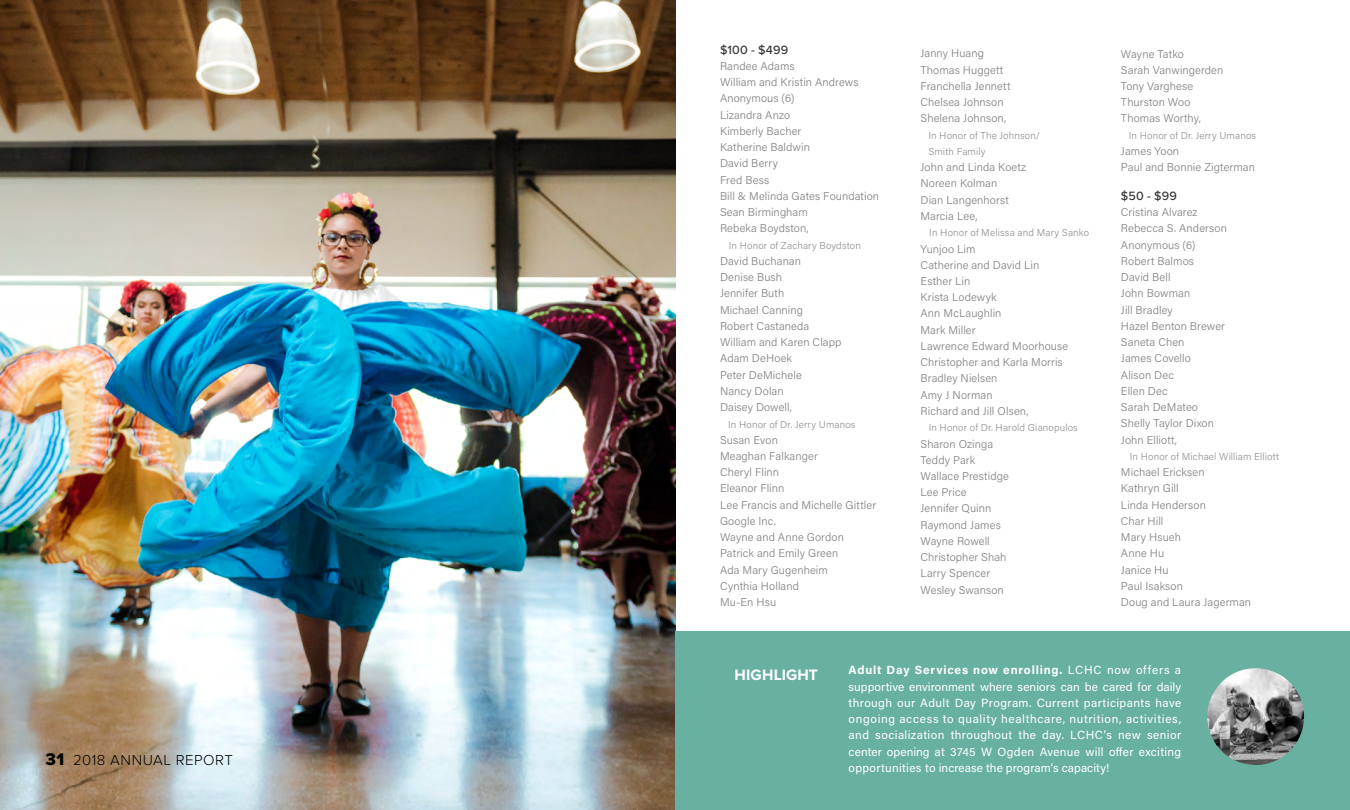
<style>
.page{position:relative;width:1350px;height:810px;background:#fff}
.page>*{position:absolute;margin:0;border:0;box-sizing:border-box;transform-origin:0 0}
.t1{font:17.5px "Proxima Nova Extrabld";color:#000}
.t2{font:700 15.62px "Proxima Nova";letter-spacing:.01em;color:#fff}
.t3{font:300 15px "Proxima Nova";letter-spacing:.035em;color:#000}
.t4{font:500 12.5px "Proxima Nova";letter-spacing:.015em;color:#363636}
.t5{font:11.88px/16.2px "Acumin Pro";letter-spacing:.01em;color:#fff;text-align:justify}
.t6{font:300 11.25px/16.2px "Acumin Pro";letter-spacing:.01em;color:#808285}
.t7{font:300 10px/16.2px "Acumin Pro";letter-spacing:.015em;color:#919396}
.s1{font-weight:700}
</style>
<div class="page">
<img style="left:0;top:0;width:676px;height:810px">
<div style="left:676px;top:631px;width:674px;height:179px;background:#68b0a0"></div>
<img style="left:1207px;top:668px;width:97px;height:97px;border-radius:48px">
<h1 class="t1" style="left:45px;top:746px;width:20px">31</h1>
<h3 class="t3" style="left:73px;top:749px;width:161px">2018 ANNUAL REPORT</h3>
<p class="t4" style="left:720px;top:40px;width:70px">$100 - $499</p>
<p class="t6" style="left:720px;top:58px;width:161px">Randee Adams<br>William and Kristin Andrews<br>Anonymous (6)<br>Lizandra Anzo<br>Kimberly Bacher<br>Katherine Baldwin<br>David Berry<br>Fred Bess<br>Bill &amp; Melinda Gates Foundation<br>Sean Birmingham<br>Rebeka Boydston,</p>
<p class="t7" style="left:729px;top:237px;width:134px">In Honor of Zachary Boydston</p>
<p class="t6" style="left:720px;top:253px;width:123px">David Buchanan<br>Denise Bush<br>Jennifer Buth<br>Michael Canning<br>Robert Castaneda<br>William and Karen Clapp<br>Adam DeHoek<br>Peter DeMichele<br>Nancy Dolan<br>Daisey Dowell,</p>
<p class="t7" style="left:728px;top:415px;width:129px">In Honor of Dr. Jerry Umanos</p>
<p class="t6" style="left:720px;top:431px;width:158px">Susan Evon<br>Meaghan Falkanger<br>Cheryl Flinn<br>Eleanor Flinn<br>Lee Francis and Michelle Gittler<br>Google Inc.<br>Wayne and Anne Gordon<br>Patrick and Emily Green<br>Ada Mary Gugenheim<br>Cynthia Holland<br>Mu-En Hsu</p>
<p class="t6" style="left:920px;top:45px;width:92px">Janny Huang<br>Thomas Huggett<br>Franchella Jennett<br>Chelsea Johnson<br>Shelena Johnson,</p>
<p class="t7" style="left:928px;top:127px;width:114px">In Honor of The Johnson/<br>Smith Family</p>
<p class="t6" style="left:920px;top:159px;width:107px">John and Linda Koetz<br>Noreen Kolman<br>Dian Langenhorst<br>Marcia Lee,</p>
<p class="t7" style="left:929px;top:224px;width:161px">In Honor of Melissa and Mary Sanko</p>
<p class="t6" style="left:920px;top:240px;width:149px">Yunjoo Lim<br>Catherine and David Lin<br>Esther Lin<br>Krista Lodewyk<br>Ann McLaughlin<br>Mark Miller<br>Lawrence Edward Moorhouse<br>Christopher and Karla Morris<br>Bradley Nielsen<br>Amy J Norman<br>Richard and Jill Olsen,</p>
<p class="t7" style="left:929px;top:419px;width:151px">In Honor of Dr. Harold Gianopulos</p>
<p class="t6" style="left:920px;top:435px;width:90px">Sharon Ozinga<br>Teddy Park<br>Wallace Prestidge<br>Lee Price<br>Jennifer Quinn<br>Raymond James<br>Wayne Rowell<br>Christopher Shah<br>Larry Spencer<br>Wesley Swanson</p>
<p class="t6" style="left:1121px;top:45px;width:104px">Wayne Tatko<br>Sarah Vanwingerden<br>Tony Varghese<br>Thurston Woo<br>Thomas Worthy,</p>
<p class="t7" style="left:1129px;top:127px;width:129px">In Honor of Dr. Jerry Umanos</p>
<p class="t6" style="left:1121px;top:143px;width:136px">James Yoon<br>Paul and Bonnie Zigterman</p>
<p class="t4" style="left:1121px;top:187px;width:57px">$50 - $99</p>
<p class="t6" style="left:1121px;top:204px;width:107px">Cristina Alvarez<br>Rebecca S. Anderson<br>Anonymous (6)<br>Robert Balmos<br>David Bell<br>John Bowman<br>Jill Bradley<br>Hazel Benton Brewer<br>Saneta Chen<br>James Covello<br>Alison Dec<br>Ellen Dec<br>Sarah DeMateo<br>Shelly Taylor Dixon<br>John Elliott,</p>
<p class="t7" style="left:1130px;top:448px;width:151px">In Honor of Michael William Elliott</p>
<p class="t6" style="left:1121px;top:464px;width:132px">Michael Ericksen<br>Kathryn Gill<br>Linda Henderson<br>Char Hill<br>Mary Hsueh<br>Anne Hu<br>Janice Hu<br>Paul Isakson<br>Doug and Laura Jagerman</p>
<h2 class="t2" style="left:735px;top:663px;width:85px">HIGHLIGHT</h2>
<p class="t5" style="left:849px;top:662px;width:334px"><span class="s1">Adult Day Services now enrolling.</span> LCHC now offers a supportive environment where seniors can be cared for daily through our Adult Day Program. Current participants have ongoing access to quality healthcare, nutrition, activities, and socialization throughout the day. LCHC’s new senior center opening at 3745 W Ogden Avenue will offer exciting opportunities to increase the program’s capacity!</p>
</div>
